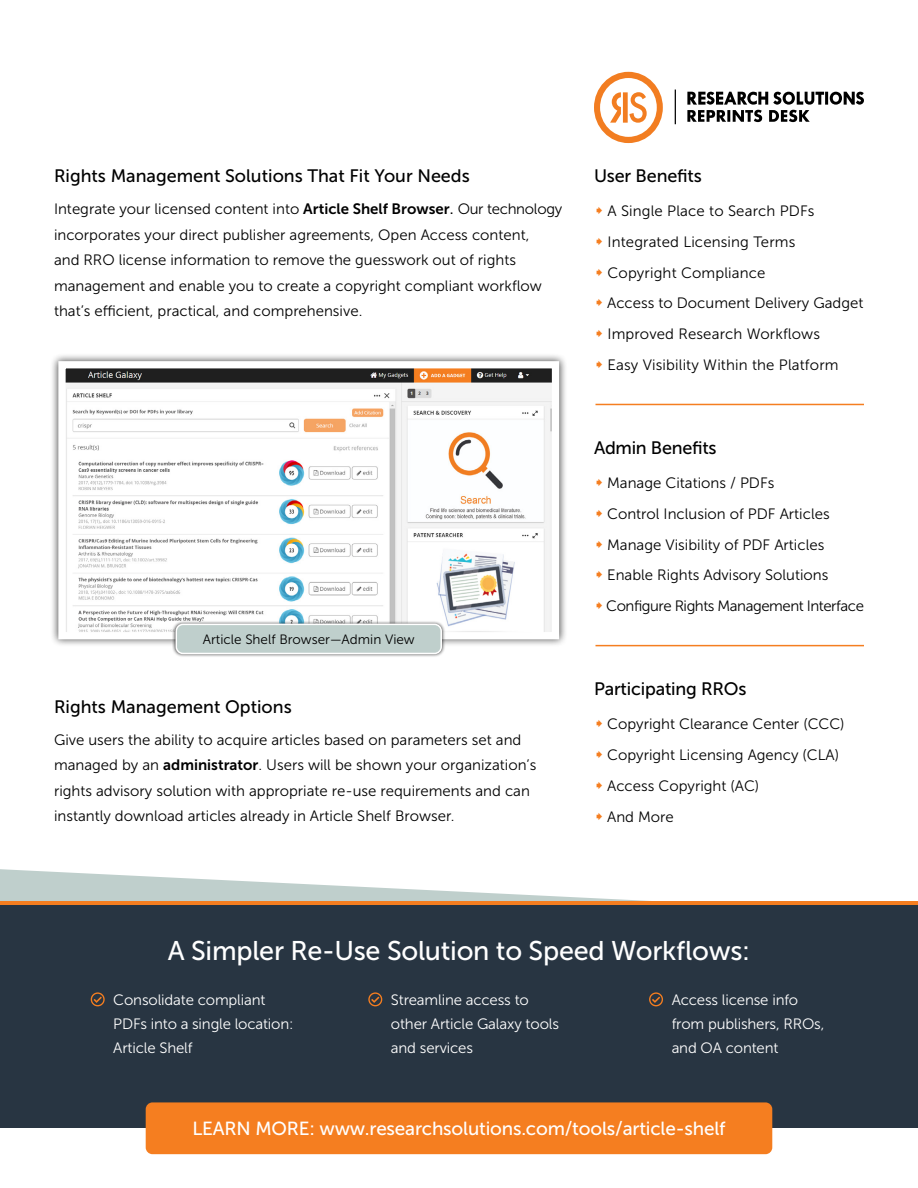
<style>
.page{position:relative;width:918px;height:1188px;background:#fff}
.page>*{position:absolute;margin:0;border:0;box-sizing:border-box;transform-origin:0 0}
.Main_Content{font:27px "Museo Sans 500";letter-spacing:-.01em;color:#fff}
.Columns_White{font:18.9px "Museo Sans 500";letter-spacing:-.01em;color:#fff}
.Main_Content-2{font:18px "Museo Sans 500";color:#000}
.Column{font:18px "Museo Sans 500";letter-spacing:-.01em;color:#000}
.Main_Content-3{font:15px/25.5px "Museo Sans 300";color:#000}
.Main_Content-4{font:15px/24px "Museo Sans 300";letter-spacing:-.01em;color:#fff}
.Main_Content-5{font:15px "Museo Sans 300";letter-spacing:-.03em;color:#000}
.Main_Content-6{font:13.5px "Museo Sans 300";color:#000}
.s1{font-family:"Museo Sans 700"}
.s2{font-family:"Museo Sans 500"}
</style>
<div class="page">
<svg style="left:0;top:869px;width:918px;height:33px"></svg>
<div style="left:0;top:902px;width:918px;height:6px;background:#f57e20"></div>
<div style="left:0;top:905px;width:918px;height:222px;background:#283542"></div>
<div style="left:146px;top:1102px;width:626px;height:52px;background:#f57e20;border-radius:7px"></div>
<hr style="left:596px;top:645px;width:268px;height:1px;background:#f57e20">
<hr style="left:596px;top:404px;width:268px;height:1px;background:#f57e20">
<svg style="left:368px;top:992px;width:14px;height:14px"></svg>
<svg style="left:649px;top:992px;width:14px;height:14px"></svg>
<svg style="left:91px;top:992px;width:14px;height:14px"></svg>
<div style="left:50px;top:353px;width:518px;height:295px;background:#000;opacity:.75"></div>
<img style="left:66px;top:369px;width:485px;height:262px">
<div style="left:58px;top:361px;width:501px;height:278px;border:7px solid #fff"></div>
<div style="left:172px;top:620px;width:273px;height:38px;background:#000;opacity:.75"></div>
<div style="left:176px;top:624px;width:265px;height:29px;background:#bfcfcc;border-radius:7px"></div>
<div style="left:176px;top:624px;width:266px;height:30px;border:2px solid #fff;border-radius:7px"></div>
<svg style="left:594px;top:72px;width:69px;height:71px"></svg>
<svg style="left:675px;top:90px;width:189px;height:34px"></svg>
<p class="Main_Content-2" style="left:54px;top:166px;width:417px">Rights Management Solutions That Fit Your Needs</p>
<p class="Main_Content-3" style="left:54px;top:196px;width:510px">Integrate your licensed content into <span class="s1">Article Shelf Browser</span><span class="s2">.</span> Our technology incorporates your direct publisher agreements, Open Access content,<br>and RRO license information to remove the guesswork out of rights management and enable you to create a copyright compliant workflow that’s efficient, practical, and comprehensive.</p>
<p class="Main_Content-6" style="left:203px;top:632px;width:214px">Article Shelf Browser—Admin View</p>
<p class="Main_Content-2" style="left:54px;top:697px;width:239px">Rights Management Options</p>
<p class="Main_Content-3" style="left:54px;top:727px;width:484px">Give users the ability to acquire articles based on parameters set and managed by an <span class="s1">administrator</span>. Users will be shown your organization’s rights advisory solution with appropriate re-use requirements and can instantly download articles already in Article Shelf Browser.</p>
<p class="Column" style="left:594px;top:166px;width:109px">User Benefits</p>
<p class="Main_Content-3" style="left:607px;top:198px;width:209px">A Single Place to Search PDFs</p>
<p class="Main_Content-3" style="left:607px;top:229px;width:189px">Integrated Licensing Terms</p>
<p class="Main_Content-3" style="left:607px;top:260px;width:160px">Copyright Compliance</p>
<p class="Main_Content-3" style="left:607px;top:291px;width:258px">Access to Document Delivery Gadget</p>
<p class="Main_Content-3" style="left:607px;top:321px;width:214px">Improved Research Workflows</p>
<p class="Main_Content-3" style="left:607px;top:352px;width:233px">Easy Visibility Within the Platform</p>
<p class="Column" style="left:594px;top:438px;width:124px">Admin Benefits</p>
<p class="Main_Content-3" style="left:607px;top:470px;width:169px">Manage Citations / PDFs</p>
<p class="Main_Content-3" style="left:607px;top:501px;width:224px">Control Inclusion of PDF Articles</p>
<p class="Main_Content-3" style="left:607px;top:532px;width:219px">Manage Visibility of PDF Articles</p>
<p class="Main_Content-3" style="left:607px;top:563px;width:223px">Enable Rights Advisory Solutions</p>
<p class="Main_Content-5" style="left:606px;top:598px;width:259px">Configure Rights Management Interface</p>
<p class="Column" style="left:594px;top:679px;width:154px">Participating RROs</p>
<p class="Main_Content-3" style="left:607px;top:711px;width:239px">Copyright Clearance Center (CCC)</p>
<p class="Main_Content-3" style="left:607px;top:742px;width:234px">Copyright Licensing Agency (CLA)</p>
<p class="Main_Content-3" style="left:607px;top:773px;width:154px">Access Copyright (AC)</p>
<p class="Main_Content-3" style="left:607px;top:804px;width:68px">And More</p>
<p class="Main_Content" style="left:168px;top:936px;width:584px">A Simpler Re-Use Solution to Speed Workflows:</p>
<p class="Main_Content-4" style="left:391px;top:988px;width:170px">Streamline access to other Article Galaxy tools and services</p>
<p class="Main_Content-4" style="left:672px;top:988px;width:154px">Access license info from publishers, RROs, and OA content</p>
<p class="Main_Content-4" style="left:113px;top:988px;width:182px">Consolidate compliant<br>PDFs into a single location:<br>Article Shelf</p>
<p class="Columns_White" style="left:192px;top:1119px;width:535px">LEARN MORE: www.researchsolutions.com/tools/article-shelf</p>
</div>
